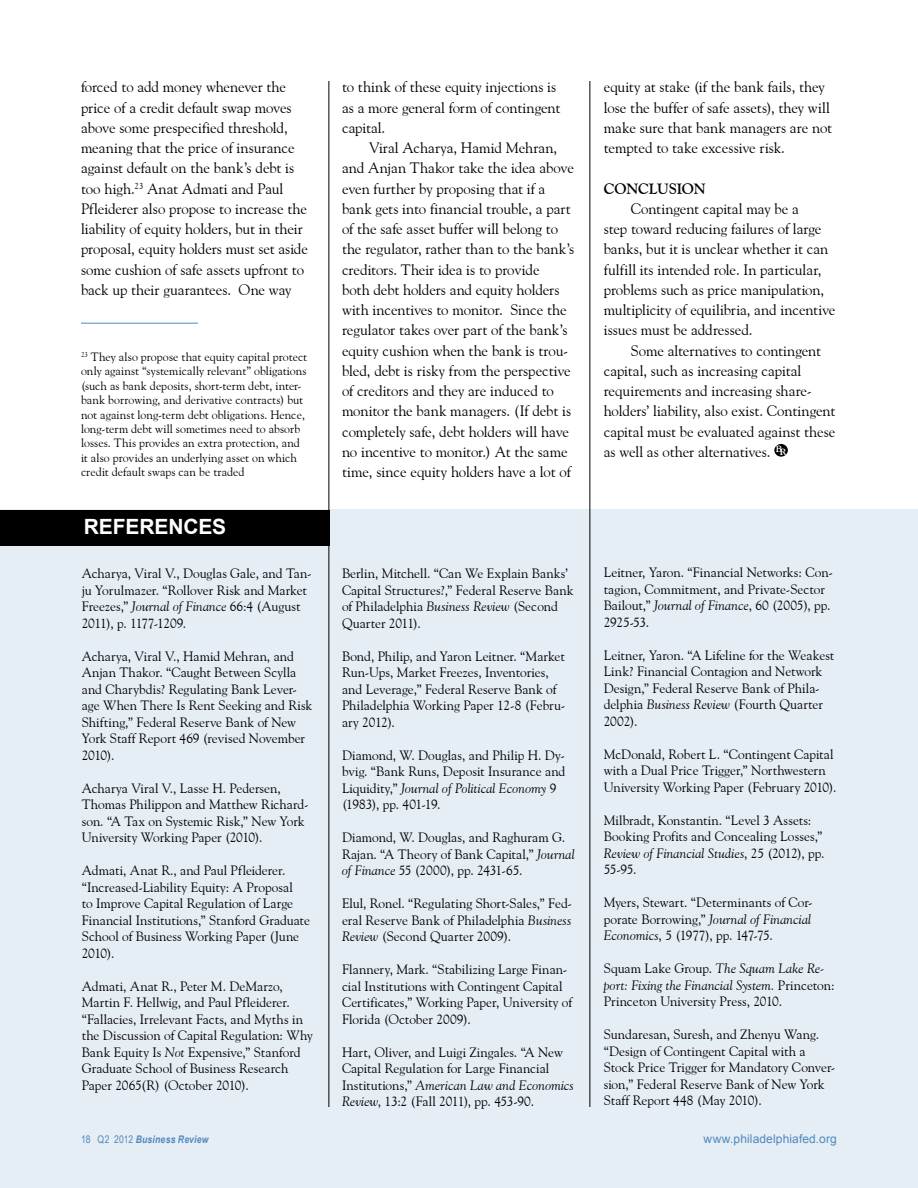
<style>
.page{position:relative;width:918px;height:1188px;background:#fff}
.page>*{position:absolute;margin:0;border:0;box-sizing:border-box;transform-origin:0 0}
.t1{font:700 21px "Arial";color:#fff}
.Body_Copy{font:15px/20.2px "Goudy Old Style BT";letter-spacing:-.005em;color:#000}
.Subheads{font:700 15px "Goudy Old Style BT";letter-spacing:-.01em;color:#000}
.Reference_text{font:13.5px/16.5px "Goudy Old Style BT";color:#000}
.Footnote_text{font:12px/14.4px "Goudy Old Style BT";color:#000}
.t2{font:12px "Arial";letter-spacing:.01em;color:#4f8abe}
.t3{font:italic 700 10.5px "Arial Narrow";letter-spacing:.02em;color:#4f8abe}
.t4{font:700 9px "Goudy Old Style BT";color:#fff;scale:1.06 1}
.s1{font-style:italic}
.s2{font-weight:400;font-style:normal}
</style>
<div class="page">
<hr style="left:81px;top:323px;width:117px;height:1px;background:#4f8abe">
<div style="left:774px;top:444px;width:14px;height:13px;background:#000;border-radius:50%"></div>
<div style="left:0;top:510px;width:918px;height:678px;background:#e5edf5"></div>
<div style="left:0;top:510px;width:330px;height:36px;background:#000"></div>
<hr style="left:328px;top:81px;width:1px;height:1026px;background:#000">
<hr style="left:590px;top:81px;width:1px;height:1026px;background:#000">
<p class="Body_Copy" style="left:81px;top:77px;width:229px">forced to add money whenever the price of a credit default swap moves above some prespecified threshold, meaning that the price of insurance against default on the bank’s debt is too high.<sup>23</sup> Anat Admati and Paul Pfleiderer also propose to increase the liability of equity holders, but in their proposal, equity holders must set aside some cushion of safe assets upfront to back up their guarantees. One way</p>
<p class="Footnote_text" style="left:81px;top:349px;width:228px"><sup>23</sup> They also propose that equity capital protect only against “systemically relevant” obligations (such as bank deposits, short-term debt, inter&shy;bank borrowing, and derivative contracts) but not against long-term debt obligations. Hence, long-term debt will sometimes need to absorb losses. This provides an extra protection, and it also provides an underlying asset on which credit default swaps can be traded</p>
<p class="t1" style="left:84px;top:513px;width:144px">REFERENCES</p>
<p class="Reference_text" style="left:82px;top:565px;width:231px">Acharya, Viral V., Douglas Gale, and Tan&shy;ju Yorulmazer. “Rollover Risk and Market Freezes,” <span class="s1">Journal of Finance</span> 66:4 (August 2011), p. 1177-1209.</p>
<p class="Reference_text" style="left:82px;top:648px;width:232px">Acharya, Viral V., Hamid Mehran, and Anjan Thakor. “Caught Between Scylla and Charybdis? Regulating Bank Lever&shy;age When There Is Rent Seeking and Risk Shifting,” Federal Reserve Bank of New York Staff Report 469 (revised November 2010).</p>
<p class="Reference_text" style="left:82px;top:780px;width:228px">Acharya Viral V., Lasse H. Pedersen, Thomas Philippon and Matthew Richard&shy;son. “A Tax on Systemic Risk,” New York University Working Paper (2010).</p>
<p class="Reference_text" style="left:82px;top:862px;width:230px">Admati, Anat R., and Paul Pfleiderer. “Increased-Liability Equity: A Proposal<br>to Improve Capital Regulation of Large Financial Institutions,” Stanford Graduate School of Business Working Paper (June 2010).</p>
<p class="Reference_text" style="left:82px;top:978px;width:233px">Admati, Anat R., Peter M. DeMarzo, Martin F. Hellwig, and Paul Pfleiderer. “Fallacies, Irrelevant Facts, and Myths in the Discussion of Capital Regulation: Why Bank Equity Is <span class="s1">Not</span> Expensive,” Stanford Graduate School of Business Research Paper 2065(R) (October 2010).</p>
<p class="Body_Copy" style="left:342px;top:77px;width:220px">to think of these equity injections is as a more general form of contingent capital.</p>
<p class="Body_Copy" style="left:342px;top:138px;width:234px;text-indent:27px">Viral Acharya, Hamid Mehran, and Anjan Thakor take the idea above even further by proposing that if a bank gets into financial trouble, a part of the safe asset buffer will belong to the regulator, rather than to the bank’s creditors. Their idea is to provide<br>both debt holders and equity holders with incentives to monitor. Since the regulator takes over part of the bank’s equity cushion when the bank is trou&shy;bled, debt is risky from the perspective of creditors and they are induced to monitor the bank managers. (If debt is completely safe, debt holders will have no incentive to monitor.) At the same time, since equity holders have a lot of</p>
<p class="Body_Copy" style="left:604px;top:77px;width:230px">equity at stake (if the bank fails, they lose the buffer of safe assets), they will make sure that bank managers are not tempted to take excessive risk.</p>
<p class="Subheads" style="left:604px;top:179px;width:103px">CONCLUSION</p>
<p class="Body_Copy" style="left:604px;top:198px;width:233px;text-indent:27px">Contingent capital may be a<br>step toward reducing failures of large banks, but it is unclear whether it can fulfill its intended role. In particular, problems such as price manipulation, multiplicity of equilibria, and incentive issues must be addressed.</p>
<p class="Body_Copy" style="left:604px;top:340px;width:233px;text-indent:27px">Some alternatives to contingent capital, such as increasing capital requirements and increasing share&shy;holders’ liability, also exist. Contingent capital must be evaluated against these as well as other alternatives.</p>
<p class="t4" style="left:776px;top:445px;width:11px">BR</p>
<p class="Reference_text" style="left:342px;top:565px;width:233px">Berlin, Mitchell. “Can We Explain Banks’ Capital Structures?,” Federal Reserve Bank of Philadelphia <span class="s1">Business Review</span> (Second Quarter 2011).</p>
<p class="Reference_text" style="left:342px;top:648px;width:225px">Bond, Philip, and Yaron Leitner. “Market Run-Ups, Market Freezes, Inventories, and Leverage,” Federal Reserve Bank of Philadelphia Working Paper 12-8 (Febru&shy;ary 2012).</p>
<p class="Reference_text" style="left:342px;top:747px;width:225px">Diamond, W. Douglas, and Philip H. Dy&shy;bvig. “Bank Runs, Deposit Insurance and Liquidity,” <span class="s1">Journal of Political Economy</span> 9 (1983), pp. 401-19.</p>
<p class="Reference_text" style="left:342px;top:829px;width:234px">Diamond, W. Douglas, and Raghuram G.<br>Rajan. “A Theory of Bank Capital,” <span class="s1">Journal of Finance</span> 55 (2000), pp. 2431-65.</p>
<p class="Reference_text" style="left:342px;top:895px;width:232px;text-align:justify">Elul, Ronel. “Regulating Short-Sales,” Fed&shy;eral Reserve Bank of Philadelphia <span class="s1">Business Review</span> (Second Quarter 2009).</p>
<p class="Reference_text" style="left:342px;top:961px;width:232px">Flannery, Mark. “Stabilizing Large Finan&shy;cial Institutions with Contingent Capital Certificates,” Working Paper, University of Florida (October 2009).</p>
<p class="Reference_text" style="left:342px;top:1044px;width:234px">Hart, Oliver, and Luigi Zingales. “A New Capital Regulation for Large Financial Institutions,” <span class="s1">American Law and Economics Review</span>, 13:2 (Fall 2011), pp. 453-90.</p>
<p class="Reference_text" style="left:604px;top:564px;width:231px">Leitner, Yaron. “Financial Networks: Con&shy;tagion, Commitment, and Private-Sector Bailout,” <span class="s1">Journal of Finance</span>, 60 (2005), pp.<br>2925-53.</p>
<p class="Reference_text" style="left:604px;top:646px;width:232px">Leitner, Yaron. “A Lifeline for the Weakest Link? Financial Contagion and Network Design,” Federal Reserve Bank of Phila&shy;delphia <span class="s1">Business Review</span> (Fourth Quarter 2002).</p>
<p class="Reference_text" style="left:604px;top:745px;width:234px">McDonald, Robert L. “Contingent Capital with a Dual Price Trigger,” Northwestern<br>University Working Paper (February 2010).</p>
<p class="Reference_text" style="left:604px;top:811px;width:222px">Milbradt, Konstantin. “Level 3 Assets:<br>Booking Profits and Concealing Losses,” <span class="s1">Review of Financial Studies</span>, 25 (2012), pp.<br>55-95.</p>
<p class="Reference_text" style="left:604px;top:894px;width:210px;text-align:justify">Myers, Stewart. “Determinants of Cor&shy;porate Borrowing,” <span class="s1">Journal of Financial Economics</span>, 5 (1977), pp. 147-75.</p>
<p class="Reference_text" style="left:604px;top:960px;width:233px">Squam Lake Group. <span class="s1">The Squam Lake Re&shy;port: Fixing the Financial System.</span> Princeton:<br>Princeton University Press, 2010.</p>
<p class="Reference_text" style="left:604px;top:1026px;width:233px">Sundaresan, Suresh, and Zhenyu Wang. “Design of Contingent Capital with a Stock Price Trigger for Mandatory Conver&shy;sion,” Federal Reserve Bank of New York Staff Report 448 (May 2010).</p>
<p class="t3" style="left:81px;top:1131px;width:129px"><span class="s2">18 Q2 2012</span> Business Review</p>
<p class="t2" style="left:703px;top:1131px;width:135px">www.philadelphiafed.org</p>
</div>
